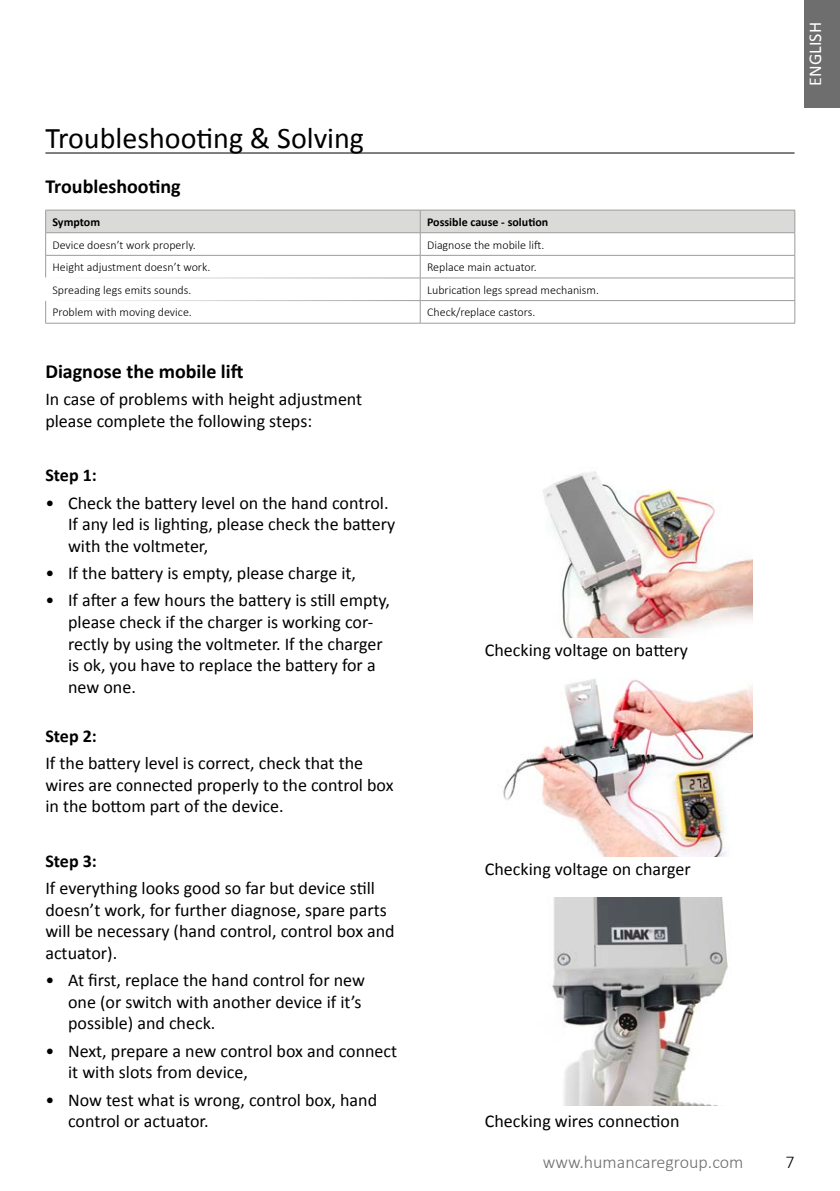
<style>
.page{position:relative;width:840px;height:1191px;background:#fff}
.page>*{position:absolute;margin:0;border:0;box-sizing:border-box;transform-origin:0 0}
.t1{font:30px "Calibri";color:#000}
.t2{font:700 20px "Calibri";color:#000}
.t3{font:18px/21.6px "Calibri";color:#000}
.t4{font:300 18px "Calibri";color:#6e6e6e}
.t5{font:700 18px "Calibri";color:#000}
.t6{font:18px "Calibri";color:#fff}
.t7{font:300 18px "Calibri";color:#000}
.t8{font:300 12px "Calibri";color:#000}
.t9{font:700 12px "Calibri";color:#000}
</style>
<div class="page">
<div style="left:803px;top:0;width:36px;height:108px;background:#6e6e6e"></div>
<hr style="left:0;top:0;width:1px;height:108px;background:#6e6e6e">
<hr style="left:45px;top:323px;width:375px;height:1px;background:#9c9c9c">
<hr style="left:420px;top:323px;width:374px;height:1px;background:#9c9c9c">
<svg style="left:45px;top:210px;width:750px;height:113px"></svg>
<hr style="left:45px;top:300px;width:375px;height:1px;background:#fff">
<hr style="left:45px;top:152px;width:749px;height:1px;background:#000">
<img style="left:543px;top:471px;width:209px;height:167px">
<img style="left:503px;top:678px;width:249px;height:178px">
<img style="left:552px;top:897px;width:176px;height:208px">
<h1 class="t1" style="left:45px;top:117px;width:320px">Troubleshooting &amp; Solving</h1>
<p class="t2" style="left:45px;top:172px;width:137px">Troubleshooting</p>
<p class="t9" style="left:52px;top:213px;width:49px">Symptom</p>
<p class="t9" style="left:427px;top:213px;width:123px">Possible cause - solution</p>
<p class="t8" style="left:52px;top:237px;width:145px">Device doesn’t work properly.</p>
<p class="t8" style="left:427px;top:237px;width:119px">Diagnose the mobile lift.</p>
<p class="t8" style="left:52px;top:260px;width:159px">Height adjustment doesn’t work.</p>
<p class="t8" style="left:427px;top:260px;width:111px">Replace main actuator.</p>
<p class="t8" style="left:52px;top:282px;width:140px">Spreading legs emits sounds.</p>
<p class="t8" style="left:427px;top:282px;width:173px">Lubrication legs spread mechanism.</p>
<p class="t8" style="left:52px;top:305px;width:141px">Problem with moving device.</p>
<p class="t8" style="left:427px;top:305px;width:110px">Check/replace castors.</p>
<p class="t6" style="left:802px;top:86px;width:65px;rotate:-90deg">ENGLISH</p>
<p class="t2" style="left:45px;top:357px;width:199px">Diagnose the mobile lift</p>
<p class="t3" style="left:45px;top:388px;width:318px">In case of problems with height adjustment please complete the following steps:</p>
<p class="t5" style="left:45px;top:463px;width:53px">Step 1:</p>
<p class="t3" style="left:68px;top:491px;width:328px;text-indent:-23px">• Check the battery level on the hand control.<br>If any led is lighting, please check the battery with the voltmeter,</p>
<p class="t3" style="left:45px;top:562px;width:312px">• If the battery is empty, please charge it,</p>
<p class="t3" style="left:68px;top:589px;width:323px;text-indent:-23px">• If after a few hours the battery is still empty, please check if the charger is working cor&shy;rectly by using the voltmeter. If the charger is ok, you have to replace the battery for a new one.</p>
<p class="t5" style="left:45px;top:723px;width:53px">Step 2:</p>
<p class="t3" style="left:45px;top:752px;width:349px">If the battery level is correct, check that the wires are connected properly to the control box in the bottom part of the device.</p>
<p class="t5" style="left:45px;top:848px;width:53px">Step 3:</p>
<p class="t3" style="left:45px;top:877px;width:350px">If everything looks good so far but device still doesn’t work, for further diagnose, spare parts will be necessary (hand control, control box and actuator).</p>
<p class="t3" style="left:68px;top:969px;width:298px;text-indent:-23px">• At first, replace the hand control for new one (or switch with another device if it’s possible) and check.</p>
<p class="t3" style="left:68px;top:1039px;width:330px;text-indent:-23px">• Next, prepare a new control box and connect it with slots from device,</p>
<p class="t3" style="left:68px;top:1088px;width:310px;text-indent:-23px">• Now test what is wrong, control box, hand control or actuator.</p>
<p class="t3" style="left:484px;top:639px;width:204px">Checking voltage on battery</p>
<p class="t3" style="left:484px;top:857px;width:207px">Checking voltage on charger</p>
<p class="t3" style="left:484px;top:1109px;width:196px">Checking wires connection</p>
<p class="t4" style="left:542px;top:1151px;width:202px">www.humancaregroup.com</p>
<p class="t7" style="left:785px;top:1151px;width:11px">7</p>
</div>
